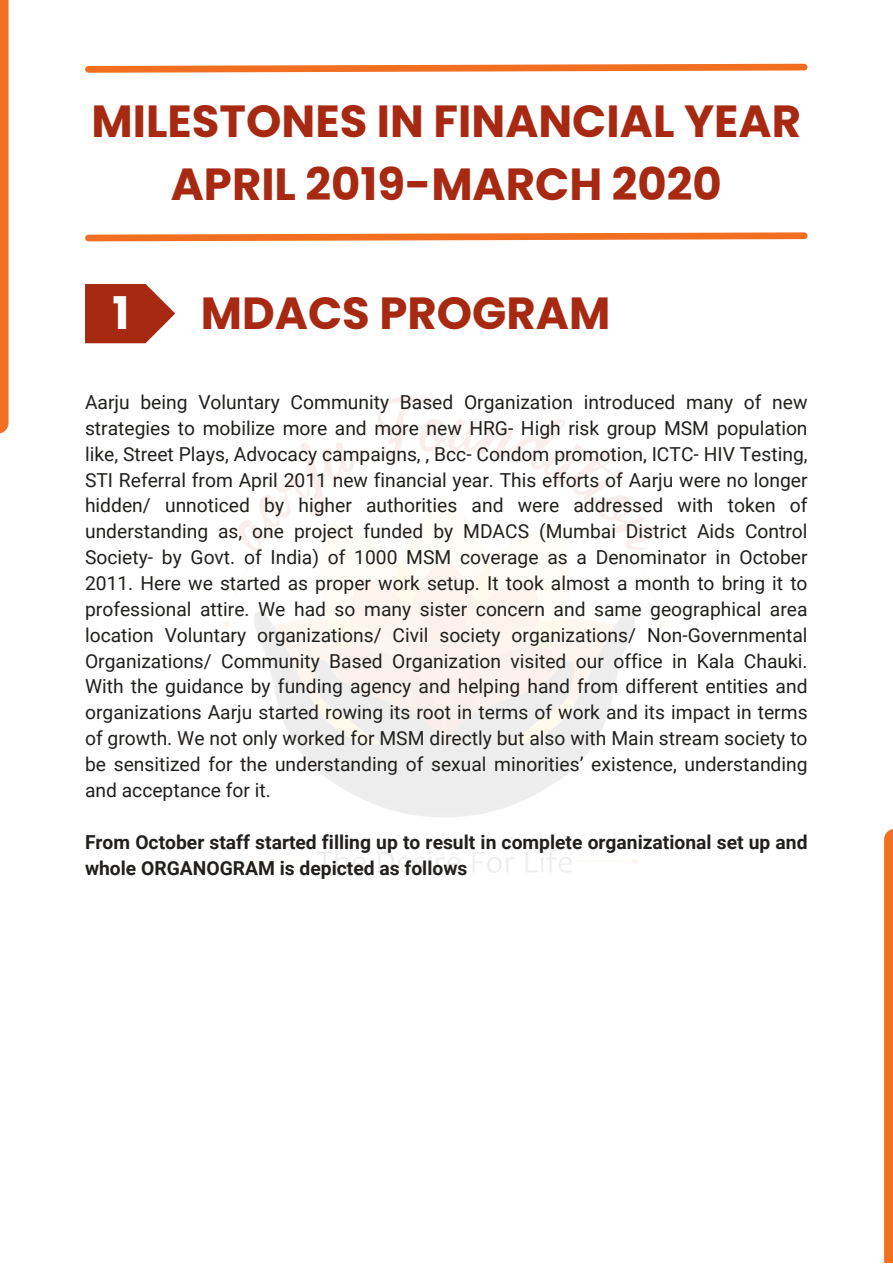
<style>
.page{position:relative;width:893px;height:1264px;background:#fff}
.page>*{position:absolute;margin:0;border:0;box-sizing:border-box;transform-origin:0 0}
.t1{font:700 45px/63px "Poppins";color:#a72912;text-align:center}
.t2{font:700 45px "Poppins";color:#fff}
.t3{font:19.2px/25.8px "Roboto";color:#21201e;text-align:justify}
.t4{font:700 19.2px/25.8px "Roboto";color:#21201e}
</style>
<div class="page">
<div style="left:0;top:0;width:9px;height:433px;background:#f26f21"></div>
<svg style="left:85px;top:284px;width:90px;height:59px"></svg>
<div style="left:884px;top:828px;width:8px;height:434px;background:#f26f21"></div>
<svg style="left:85px;top:232px;width:723px;height:10px"></svg>
<svg style="left:85px;top:63px;width:723px;height:10px"></svg>
<p class="t1" style="left:92px;top:90px;width:710px">MILESTONES IN FINANCIAL YEAR<br>APRIL 2019-MARCH 2020</p>
<p class="t2" style="left:112px;top:282px;width:18px">1</p>
<p class="t1" style="left:201px;top:282px;width:411px">MDACS PROGRAM</p>
<p class="t3" style="left:85px;top:389px;width:724px">Aarju being Voluntary Community Based Organization introduced many of new strategies to mobilize more and more new HRG- High risk group MSM population like, Street Plays, Advocacy campaigns, , Bcc- Condom promotion, ICTC- HIV Testing, STI Referral from April 2011 new financial year. This efforts of Aarju were no longer hidden/ unnoticed by higher authorities and were addressed with token of understanding as, one project funded by MDACS (Mumbai District Aids Control Society- by Govt. of India) of 1000 MSM coverage as a Denominator in October 2011. Here we started as proper work setup. It took almost a month to bring it to professional attire. We had so many sister concern and same geographical area location Voluntary organizations/ Civil society organizations/ Non-Governmental Organizations/ Community Based Organization visited our office in Kala Chauki.<br>With the guidance by funding agency and helping hand from different entities and organizations Aarju started rowing its root in terms of work and its impact in terms of growth. We not only worked for MSM directly but also with Main stream society to be sensitized for the understanding of sexual minorities’ existence, understanding and acceptance for it.</p>
<p class="t4" style="left:85px;top:829px;width:724px">From October staff started filling up to result in complete organizational set up and whole ORGANOGRAM is depicted as follows</p>
</div>
